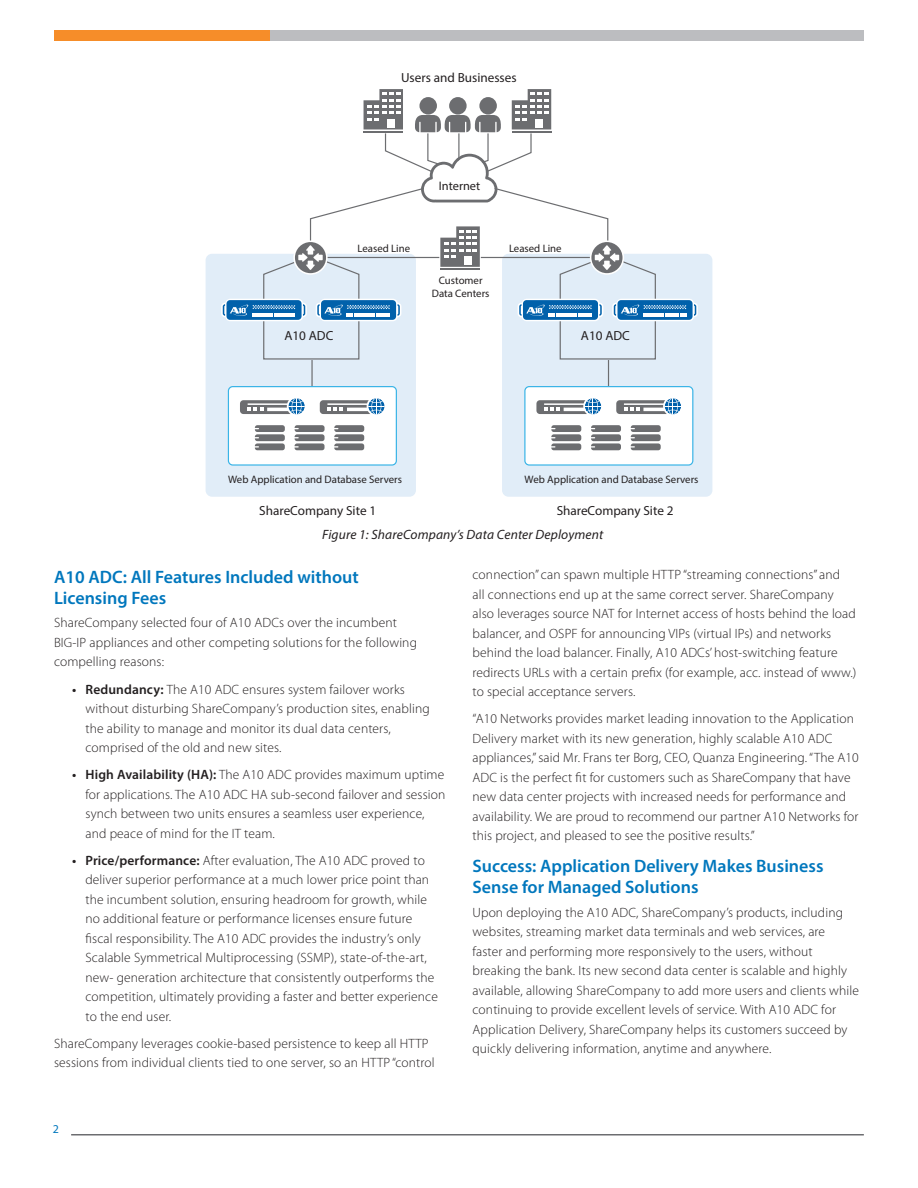
<style>
.page{position:relative;width:918px;height:1188px;background:#fff}
.page>*{position:absolute;margin:0;border:0;box-sizing:border-box;transform-origin:0 0}
.L1_Head{font:600 18px/21px "Myriad Pro";color:#0077bd}
.body_text{font:300 13.5px/19.5px "Myriad Pro";letter-spacing:.01em;color:#231f20}
.Figure_Caption{font:italic 13.5px "Myriad Pro";letter-spacing:.01em;color:#231f20}
.t1{font:13.2px "Myriad Pro";color:#231f20}
.t2{font:12.45px "Myriad Pro";color:#231f20}
.t3{font:12px "Myriad Pro";color:#0077bd}
.t4{font:10.8px/12.9px "Myriad Pro";color:#231f20;text-align:center}
.s1{font-weight:600}
</style>
<div class="page">
<hr style="left:71px;top:1134px;width:793px;height:2px;background:#6c6d70">
<div style="left:54px;top:30px;width:810px;height:10px;background:#bcbdc0"></div>
<div style="left:54px;top:30px;width:216px;height:10px;background:#f68d29"></div>
<div style="left:502px;top:254px;width:210px;height:243px;background:#e1edf8;border-radius:6px"></div>
<div style="left:206px;top:254px;width:210px;height:243px;background:#e1edf8;border-radius:6px"></div>
<div style="left:228px;top:387px;width:168px;height:78px;background:#fff;border-radius:4px"></div>
<div style="left:228px;top:386px;width:169px;height:80px;border:1px solid #39b4e7;border-radius:4px"></div>
<svg style="left:240px;top:398px;width:65px;height:17px"></svg>
<svg style="left:319px;top:398px;width:66px;height:17px"></svg>
<svg style="left:254px;top:425px;width:31px;height:26px"></svg>
<svg style="left:294px;top:425px;width:31px;height:26px"></svg>
<svg style="left:334px;top:425px;width:31px;height:26px"></svg>
<svg style="left:221px;top:89px;width:477px;height:299px"></svg>
<div style="left:525px;top:387px;width:168px;height:78px;background:#fff;border-radius:4px"></div>
<div style="left:524px;top:386px;width:169px;height:80px;border:1px solid #39b4e7;border-radius:4px"></div>
<svg style="left:536px;top:398px;width:66px;height:17px"></svg>
<svg style="left:616px;top:398px;width:65px;height:17px"></svg>
<svg style="left:551px;top:425px;width:31px;height:26px"></svg>
<svg style="left:591px;top:425px;width:30px;height:26px"></svg>
<svg style="left:630px;top:425px;width:31px;height:26px"></svg>
<p class="t1" style="left:401px;top:70px;width:117px">Users and Businesses</p>
<p class="t1" style="left:284px;top:327px;width:50px">A10 ADC</p>
<p class="t4" style="left:358px;top:242px;width:54px">Leased Line</p>
<p class="t2" style="left:439px;top:178px;width:43px">Internet</p>
<p class="t4" style="left:432px;top:273px;width:59px">Customer<br>Data Centers</p>
<p class="t4" style="left:509px;top:242px;width:54px">Leased Line</p>
<p class="t1" style="left:581px;top:327px;width:50px">A10 ADC</p>
<p class="t4" style="left:228px;top:473px;width:175px">Web Application and Database Servers</p>
<p class="t4" style="left:525px;top:473px;width:175px">Web Application and Database Servers</p>
<p class="t1" style="left:259px;top:502px;width:118px">ShareCompany Site 1</p>
<p class="t1" style="left:557px;top:502px;width:118px">ShareCompany Site 2</p>
<p class="Figure_Caption" style="left:322px;top:526px;width:283px">Figure 1: ShareCompany’s Data Center Deployment</p>
<p class="L1_Head" style="left:54px;top:566px;width:306px">A10 ADC: All Features Included without<br>Licensing Fees</p>
<p class="body_text" style="left:54px;top:613px;width:365px">ShareCompany selected four of A10 ADCs over the incumbent<br>BIG-IP appliances and other competing solutions for the following compelling reasons:</p>
<p class="body_text" style="left:86px;top:680px;width:346px;text-indent:-14px"><span class="s1">• Redundancy:</span> The A10 ADC ensures system failover works without disturbing ShareCompany’s production sites, enabling the ability to manage and monitor its dual data centers, comprised of the old and new sites.</p>
<p class="body_text" style="left:86px;top:765px;width:361px;text-indent:-14px"><span class="s1">• High Availability (HA):</span> The A10 ADC provides maximum uptime for applications. The A10 ADC HA sub-second failover and session synch between two units ensures a seamless user experience, and peace of mind for the IT team.</p>
<p class="body_text" style="left:86px;top:851px;width:354px;text-indent:-14px"><span class="s1">• Price/performance:</span> After evaluation, The A10 ADC proved to deliver superior performance at a much lower price point than the incumbent solution, ensuring headroom for growth, while no additional feature or performance licenses ensure future fiscal responsibility. The A10 ADC provides the industry’s only Scalable Symmetrical Multiprocessing (SSMP), state-of-the-art, new- generation architecture that consistently outperforms the competition, ultimately providing a faster and better experience to the end user.</p>
<p class="body_text" style="left:54px;top:1034px;width:382px">ShareCompany leverages cookie-based persistence to keep all HTTP sessions from individual clients tied to one server, so an HTTP “control</p>
<p class="t3" style="left:53px;top:1122px;width:8px">2</p>
<p class="body_text" style="left:472px;top:565px;width:386px">connection” can spawn multiple HTTP “streaming connections” and<br>all connections end up at the same correct server. ShareCompany also leverages source NAT for Internet access of hosts behind the load balancer, and OSPF for announcing VIPs (virtual IPs) and networks behind the load balancer. Finally, A10 ADCs’ host-switching feature redirects URLs with a certain prefix (for example, acc. instead of www.) to special acceptance servers.</p>
<p class="body_text" style="left:472px;top:709px;width:388px">“A10 Networks provides market leading innovation to the Application Delivery market with its new generation, highly scalable A10 ADC appliances,” said Mr. Frans ter Borg, CEO, Quanza Engineering. “The A10<br>ADC is the perfect fit for customers such as ShareCompany that have new data center projects with increased needs for performance and availability. We are proud to recommend our partner A10 Networks for this project, and pleased to see the positive results.”</p>
<p class="L1_Head" style="left:472px;top:855px;width:353px">Success: Application Delivery Makes Business<br>Sense for Managed Solutions</p>
<p class="body_text" style="left:472px;top:903px;width:388px">Upon deploying the A10 ADC, ShareCompany’s products, including websites, streaming market data terminals and web services, are<br>faster and performing more responsively to the users, without breaking the bank. Its new second data center is scalable and highly available, allowing ShareCompany to add more users and clients while continuing to provide excellent levels of service. With A10 ADC for Application Delivery, ShareCompany helps its customers succeed by quickly delivering information, anytime and anywhere.</p>
</div>
